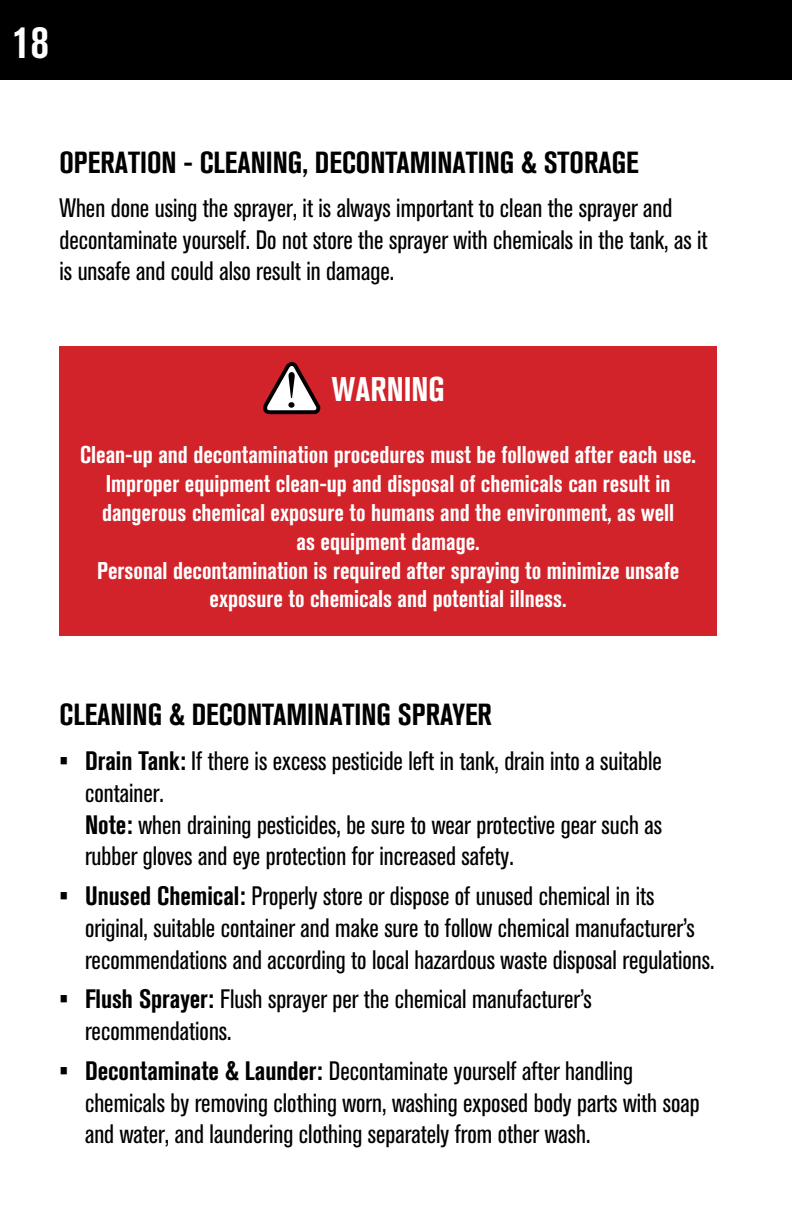
<style>
.page{position:relative;width:792px;height:1224px;background:#fff}
.page>*{position:absolute;margin:0;border:0;box-sizing:border-box;transform-origin:0 0}
.t1{font:700 condensed 46px "Akzidenz Grotesk BQ";color:#fff}
.t2{font:700 condensed 34px "Akzidenz Grotesk BQ";color:#fff}
.t3{font:700 condensed 30.2px "Akzidenz Grotesk BQ";color:#000}
.t4{font:condensed 26.4px/31.8px "Akzidenz Grotesk BQ";color:#000}
.t5{font:700 condensed 24px/28.8px "Akzidenz Grotesk BQ";color:#fff;text-align:center}
.s1{font-weight:700}
</style>
<div class="page">
<div style="left:0;top:0;width:792px;height:79px;background:#000"></div>
<div style="left:60px;top:346px;width:657px;height:290px;background:#d2232a"></div>
<svg style="left:263px;top:362px;width:58px;height:53px"></svg>
<h1 class="t1" style="left:13px;top:16px;width:38px">18</h1>
<p class="t3" style="left:60px;top:145px;width:581px">OPERATION - CLEANING, DECONTAMINATING &amp; STORAGE</p>
<p class="t4" style="left:60px;top:192px;width:650px">When done using the sprayer, it is always important to clean the sprayer and decontaminate yourself. Do not store the sprayer with chemicals in the tank, as it is unsafe and could also result in damage.</p>
<p class="t2" style="left:332px;top:370px;width:115px">WARNING</p>
<p class="t5" style="left:80px;top:441px;width:617px">Clean-up and decontamination procedures must be followed after each use.<br>Improper equipment clean-up and disposal of chemicals can result in dangerous chemical exposure to humans and the environment, as well<br>as equipment damage.<br>Personal decontamination is required after spraying to minimize unsafe exposure to chemicals and potential illness.</p>
<p class="t3" style="left:60px;top:697px;width:434px">CLEANING &amp; DECONTAMINATING SPRAYER</p>
<p class="t4" style="left:85px;top:746px;width:579px;text-indent:-26px"><span class="s1">• Drain Tank:</span> If there is excess pesticide left in tank, drain into a suitable container.<br><span class="s1">Note:</span> when draining pesticides, be sure to wear protective gear such as rubber gloves and eye protection for increased safety.</p>
<p class="t4" style="left:85px;top:881px;width:631px;text-indent:-26px"><span class="s1">• Unused Chemical:</span> Properly store or dispose of unused chemical in its original, suitable container and make sure to follow chemical manufacturer’s recommendations and according to local hazardous waste disposal regulations.</p>
<p class="t4" style="left:85px;top:984px;width:508px;text-indent:-26px"><span class="s1">• Flush Sprayer:</span> Flush sprayer per the chemical manufacturer’s recommendations.</p>
<p class="t4" style="left:85px;top:1055px;width:616px;text-indent:-26px"><span class="s1">• Decontaminate &amp; Launder:</span> Decontaminate yourself after handling chemicals by removing clothing worn, washing exposed body parts with soap and water, and laundering clothing separately from other wash.</p>
</div>
